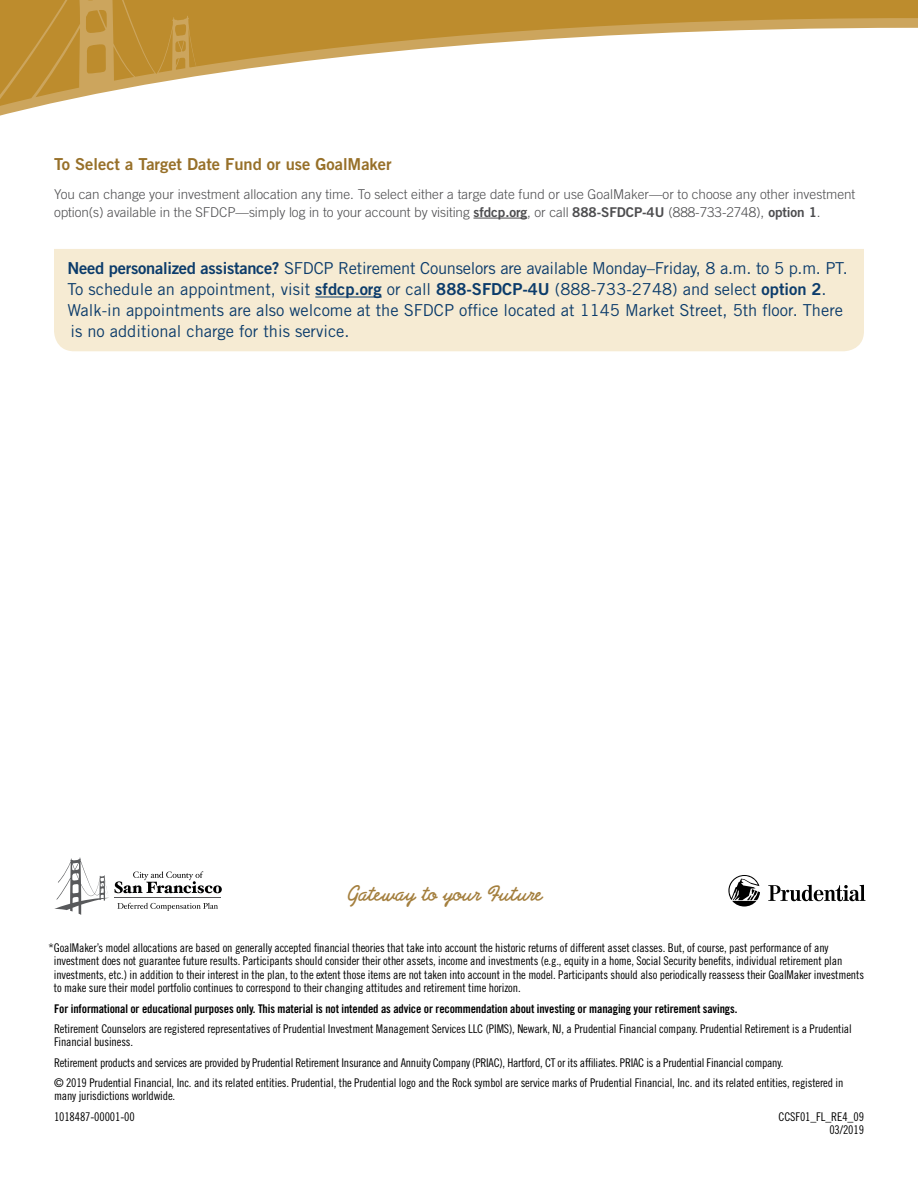
<style>
.page{position:relative;width:918px;height:1188px;background:#fff}
.page>*{position:absolute;margin:0;border:0;box-sizing:border-box;transform-origin:0 0}
.Tagline{font:700 22.5px "Prelude FLF";color:#a47f3e}
.CTA{font:16.5px/21px "Trade Gothic LT Std";color:#0c3c6b}
.t1{font:16.5px "Trade Gothic LT Std Bd 2";color:#977029}
.Body{font:300 13.5px/18px "Trade Gothic LT Std";color:#4d4d4f}
.t2{font:12px/13.5px "Trade Gothic LT Std Cn 18";letter-spacing:-.01em;color:#000}
.t3{font:12px "Trade Gothic LT Std Bd Cn 20";letter-spacing:-.01em;color:#000}
.s1{font-family:"Trade Gothic LT Std Bd 2";font-weight:400}
.s2{font-family:"Trade Gothic LT Std Bd 2"}
</style>
<div class="page">
<svg style="left:0;top:0;width:918px;height:109px"></svg>
<svg style="left:0;top:0;width:196px;height:108px;background:#c9a053"></svg>
<hr style="left:473px;top:218px;width:54px;height:1px;background:#4d4d4f">
<div style="left:54px;top:249px;width:810px;height:102px;background:#f6ebd3"></div>
<hr style="left:315px;top:297px;width:67px;height:1px;background:#0c3c6b">
<svg style="left:54px;top:857px;width:168px;height:58px"></svg>
<svg style="left:728px;top:875px;width:138px;height:32px"></svg>
<h3 class="t1" style="left:54px;top:154px;width:339px">To Select a Target Date Fund or use GoalMaker</h3>
<p class="Body" style="left:54px;top:185px;width:803px">You can change your investment allocation any time. To select either a targe date fund or use GoalMaker—or to choose any other investment option(s) available in the SFDCP—simply log in to your account by visiting <span class="s1">sfdcp.org</span>, or call <span class="s1">888-SFDCP-4U</span> (888-733-2748), <span class="s1">option 1</span>.</p>
<p class="CTA" style="left:68px;top:258px;width:782px"><span class="s2">Need personalized assistance?</span> SFDCP Retirement Counselors are available Monday–Friday, 8 a.m. to 5 p.m. PT.<br>To schedule an appointment, visit <span class="s2">sfdcp.org</span> or call <span class="s2">888-SFDCP-4U</span> (888-733-2748) and select <span class="s2">option 2</span>.<br>Walk-in appointments are also welcome at the SFDCP office located at 1145 Market Street, 5th floor. There is no additional charge for this service.</p>
<p class="Tagline" style="left:348px;top:882px;width:196px">Gateway to your Future</p>
<p class="t2" style="left:54px;top:941px;width:812px;text-indent:-5px">*GoalMaker’s model allocations are based on generally accepted financial theories that take into account the historic returns of different asset classes. But, of course, past performance of any investment does not guarantee future results. Participants should consider their other assets, income and investments (e.g., equity in a home, Social Security benefits, individual retirement plan investments, etc.) in addition to their interest in the plan, to the extent those items are not taken into account in the model. Participants should also periodically reassess their GoalMaker investments to make sure their model portfolio continues to correspond to their changing attitudes and retirement time horizon.</p>
<p class="t3" style="left:54px;top:1001px;width:685px">For informational or educational purposes only. This material is not intended as advice or recommendation about investing or managing your retirement savings.</p>
<p class="t2" style="left:54px;top:1022px;width:799px">Retirement Counselors are registered representatives of Prudential Investment Management Services LLC (PIMS), Newark, NJ, a Prudential Financial company. Prudential Retirement is a Prudential<br>Financial business.</p>
<p class="t2" style="left:54px;top:1055px;width:731px">Retirement products and services are provided by Prudential Retirement Insurance and Annuity Company (PRIAC), Hartford, CT or its affiliates. PRIAC is a Prudential Financial company.</p>
<p class="t2" style="left:54px;top:1076px;width:791px">© 2019 Prudential Financial, Inc. and its related entities. Prudential, the Prudential logo and the Rock symbol are service marks of Prudential Financial, Inc. and its related entities, registered in many jurisdictions worldwide.</p>
<p class="t2" style="left:54px;top:1109px;width:82px">1018487-00001-00</p>
<p class="t2" style="left:778px;top:1109px;width:87px;text-align:right">CCSF01_FL_RE4_09<br>03/2019</p>
</div>
